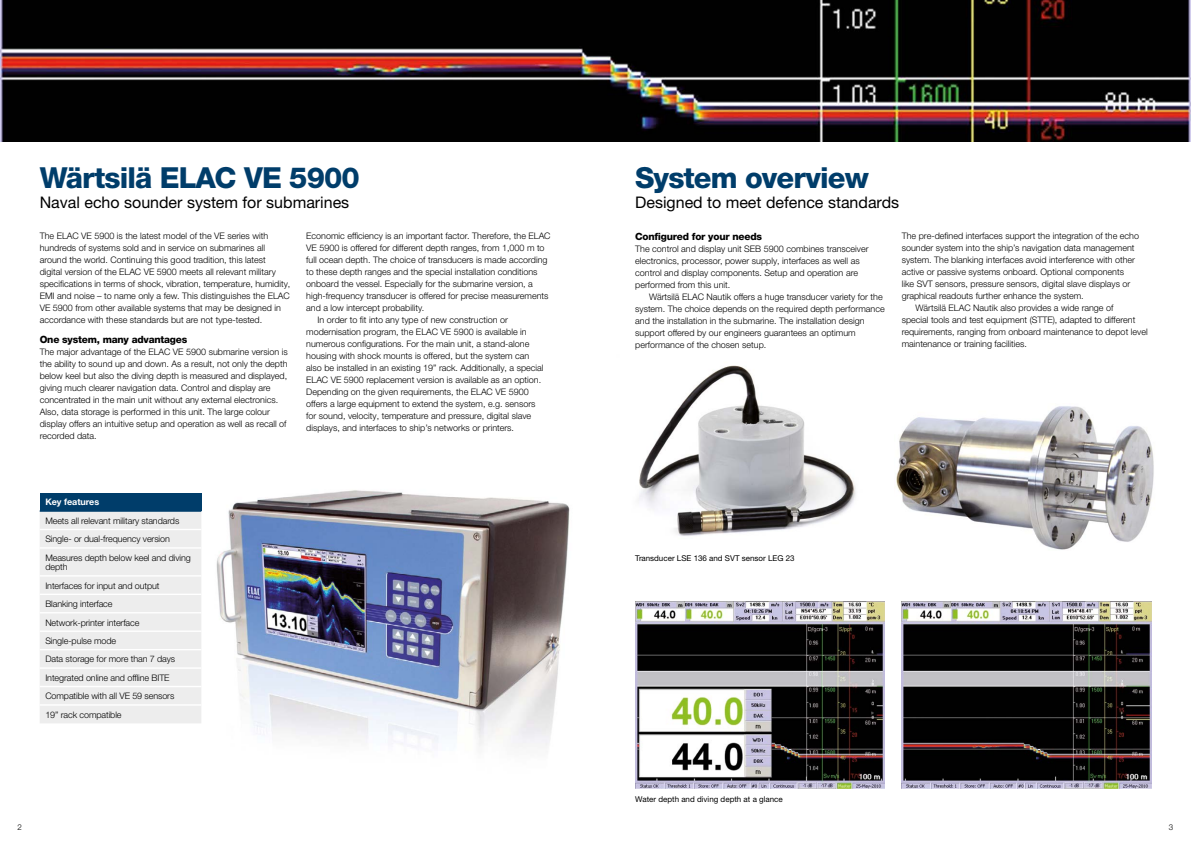
<style>
.page{position:relative;width:1191px;height:842px;background:#fff}
.page>*{position:absolute;margin:0;border:0;box-sizing:border-box;transform-origin:0 0}
.Head_1{font:800 29px "Helvetica Neue LTW1 G";letter-spacing:-.03em;color:#003d6a}
.Head_2{font:16px "Helvetica Neue LTW1 G";color:#000}
.Sub_break{font:800 10px "Helvetica Neue LTW1 G";letter-spacing:-.02em;color:#000}
.Basic_Sans_break{font:300 9px/12px "Helvetica Neue LTW1 G";color:#000}
.Basic_Sans{font:300 9px/12px "Helvetica Neue LTW1 G";color:#000}
.Table_text{font:300 9px/9.5px "Helvetica Neue";letter-spacing:-.01em;color:#000}
.Table_Sub{font:700 9px "Helvetica Neue LTW1 G";color:#fff}
.t1{font:8px "Helvetica Neue LTW1 G";color:#000}
.t2{font:300 8px "Helvetica Neue LTW1 G";color:#000}
</style>
<div class="page">
<img style="left:201px;top:490px;width:369px;height:257px">
<img style="left:639px;top:365px;width:217px;height:171px">
<img style="left:0;top:0;width:1191px;height:142px">
<img style="left:901px;top:601px;width:250px;height:187px">
<img style="left:635px;top:601px;width:249px;height:187px">
<img style="left:896px;top:406px;width:258px;height:144px">
<div style="left:40px;top:493px;width:161px;height:18px;background:#003d6a"></div>
<div style="left:40px;top:512px;width:161px;height:211px;background:#ededed"></div>
<hr style="left:40px;top:529px;width:161px;height:1px;background:#fff">
<hr style="left:40px;top:547px;width:161px;height:2px;background:#fff">
<hr style="left:40px;top:575px;width:161px;height:2px;background:#fff">
<hr style="left:40px;top:594px;width:161px;height:1px;background:#fff">
<hr style="left:40px;top:612px;width:161px;height:1px;background:#fff">
<hr style="left:40px;top:630px;width:161px;height:2px;background:#fff">
<hr style="left:40px;top:649px;width:161px;height:1px;background:#fff">
<hr style="left:40px;top:667px;width:161px;height:2px;background:#fff">
<hr style="left:40px;top:686px;width:161px;height:1px;background:#fff">
<hr style="left:40px;top:704px;width:161px;height:2px;background:#fff">
<hr style="left:40px;top:510px;width:161px;height:2px;background:#003d6a">
<p class="Head_1" style="left:40px;top:160px;width:321px">Wärtsilä ELAC VE 5900</p>
<p class="Head_2" style="left:40px;top:193px;width:311px">Naval echo sounder system for submarines</p>
<p class="Basic_Sans_break" style="left:40px;top:230px;width:252px">The ELAC VE 5900 is the latest model of the VE series with hundreds of systems sold and in service on submarines all around the world. Continuing this good tradition, this latest digital version of the ELAC VE 5900 meets all relevant military specifications in terms of shock, vibration, temperature, humidity, EMI and noise – to name only a few. This distinguishes the ELAC VE 5900 from other available systems that may be designed in accordance with these standards but are not type-tested.</p>
<p class="Sub_break" style="left:40px;top:334px;width:149px">One system, many advantages</p>
<p class="Basic_Sans" style="left:40px;top:346px;width:249px">The major advantage of the ELAC VE 5900 submarine version is the ability to sound up and down. As a result, not only the depth below keel but also the diving depth is measured and displayed, giving much clearer navigation data. Control and display are concentrated in the main unit without any external electronics.<br>Also, data storage is performed in this unit. The large colour display offers an intuitive setup and operation as well as recall of recorded data.</p>
<p class="Basic_Sans_break" style="left:306px;top:230px;width:246px">Economic efficiency is an important factor. Therefore, the ELAC VE 5900 is offered for different depth ranges, from 1,000 m to full ocean depth. The choice of transducers is made according to these depth ranges and the special installation conditions onboard the vessel. Especially for the submarine version, a high-frequency transducer is offered for precise measurements and a low intercept probability.</p>
<p class="Basic_Sans_break" style="left:306px;top:314px;width:239px;text-indent:11px">In order to fit into any type of new construction or modernisation program, the ELAC VE 5900 is available in numerous configurations. For the main unit, a stand-alone housing with shock mounts is offered, but the system can also be installed in an existing 19” rack. Additionally, a special ELAC VE 5900 replacement version is available as an option.<br>Depending on the given requirements, the ELAC VE 5900 offers a large equipment to extend the system, e.g. sensors for sound, velocity, temperature and pressure, digital slave displays, and interfaces to ship’s networks or printers.</p>
<p class="Table_Sub" style="left:45px;top:497px;width:55px">Key features</p>
<p class="Table_text" style="left:45px;top:516px;width:135px">Meets all relevant military standards</p>
<p class="Table_text" style="left:45px;top:534px;width:126px">Single- or dual-frequency version</p>
<p class="Table_text" style="left:45px;top:552px;width:147px">Measures depth below keel and diving depth</p>
<p class="Table_text" style="left:45px;top:580px;width:116px">Interfaces for input and output</p>
<p class="Table_text" style="left:45px;top:599px;width:69px">Blanking interface</p>
<p class="Table_text" style="left:45px;top:617px;width:96px">Network-printer interface</p>
<p class="Table_text" style="left:45px;top:636px;width:72px">Single-pulse mode</p>
<p class="Table_text" style="left:45px;top:654px;width:131px">Data storage for more than 7 days</p>
<p class="Table_text" style="left:45px;top:673px;width:126px">Integrated online and offline BITE</p>
<p class="Table_text" style="left:45px;top:691px;width:130px">Compatible with all VE 59 sensors</p>
<p class="Table_text" style="left:45px;top:710px;width:78px">19” rack compatible</p>
<p class="Head_1" style="left:635px;top:160px;width:235px">System overview</p>
<p class="Head_2" style="left:635px;top:193px;width:265px">Designed to meet defence standards</p>
<p class="Sub_break" style="left:635px;top:230px;width:128px">Configured for your needs</p>
<p class="Basic_Sans" style="left:635px;top:242px;width:235px">The control and display unit SEB 5900 combines transceiver electronics, processor, power supply, interfaces as well as control and display components. Setup and operation are performed from this unit.</p>
<p class="Basic_Sans_break" style="left:635px;top:290px;width:251px;text-indent:14px">Wärtsilä ELAC Nautik offers a huge transducer variety for the system. The choice depends on the required depth performance and the installation in the submarine. The installation design support offered by our engineers guarantees an optimum performance of the chosen setup.</p>
<p class="Basic_Sans_break" style="left:901px;top:230px;width:239px">The pre-defined interfaces support the integration of the echo sounder system into the ship’s navigation data management system. The blanking interfaces avoid interference with other active or passive systems onboard. Optional components<br>like SVT sensors, pressure sensors, digital slave displays or graphical readouts further enhance the system.</p>
<p class="Basic_Sans_break" style="left:901px;top:302px;width:247px;text-indent:14px">Wärtsilä ELAC Nautik also provides a wide range of<br>special tools and test equipment (STTE), adapted to different requirements, ranging from onboard maintenance to depot level maintenance or training facilities.</p>
<p class="t1" style="left:635px;top:554px;width:161px">Transducer LSE 136 and SVT sensor LEG 23</p>
<p class="t1" style="left:635px;top:794px;width:149px">Water depth and diving depth at a glance</p>
<p class="t2" style="left:17px;top:822px;width:6px">2</p>
<p class="t2" style="left:1169px;top:822px;width:6px">3</p>
</div>
